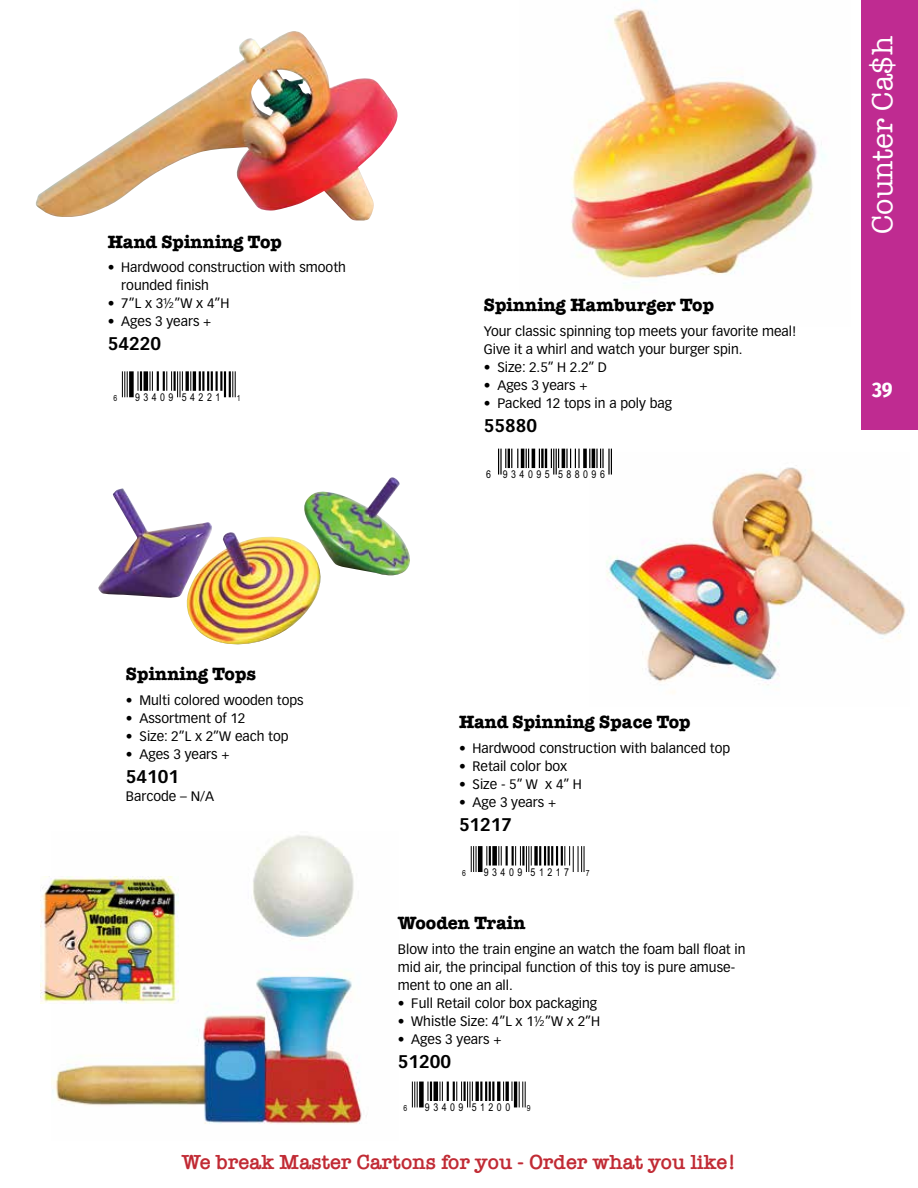
<style>
.page{position:relative;width:918px;height:1188px;background:#fff}
.page>*{position:absolute;margin:0;border:0;box-sizing:border-box;transform-origin:0 0}
.t1{font:30px "American Typewriter";color:#fff}
.t2{font:600 21px "American Typewriter";color:#c12a34}
.t3{font:700 21px "Fira Sans Condensed";color:#fff}
.t4{font:700 18px "American Typewriter ITC Pro";color:#000}
.t5{font:700 18px "Vectora LT Pro";color:#000}
.t6{font:13.5px/18px "Vectora LT Pro";color:#000}
.t7{font:10.8px "Arial Narrow";letter-spacing:.32em;color:#000}
.t8{font:8.4px "Arial Narrow";color:#000}
</style>
<div class="page">
<img style="left:571px;top:0;width:254px;height:279px">
<img style="left:36px;top:31px;width:362px;height:190px">
<img style="left:98px;top:477px;width:312px;height:168px">
<div style="left:861px;top:0;width:57px;height:429px;background:#bf2b91"></div>
<img style="left:589px;top:453px;width:317px;height:240px">
<svg style="left:498px;top:449px;width:1px;height:26px"></svg>
<hr style="left:500px;top:449px;width:2px;height:26px;background:#000">
<svg style="left:505px;top:449px;width:13px;height:19px"></svg>
<hr style="left:521px;top:449px;width:3px;height:19px;background:#000">
<svg style="left:526px;top:449px;width:3px;height:19px"></svg>
<hr style="left:532px;top:449px;width:3px;height:19px;background:#000">
<svg style="left:539px;top:449px;width:20px;height:26px"></svg>
<hr style="left:562px;top:449px;width:3px;height:19px;background:#000">
<svg style="left:566px;top:449px;width:14px;height:19px"></svg>
<svg style="left:583px;top:449px;width:4px;height:19px"></svg>
<svg style="left:589px;top:449px;width:1px;height:19px"></svg>
<hr style="left:592px;top:449px;width:3px;height:19px;background:#000">
<svg style="left:596px;top:449px;width:8px;height:19px"></svg>
<hr style="left:608px;top:449px;width:2px;height:26px;background:#000">
<svg style="left:611px;top:449px;width:1px;height:26px"></svg>
<img style="left:51px;top:835px;width:311px;height:289px">
<img style="left:40px;top:877px;width:139px;height:126px">
<svg style="left:412px;top:1082px;width:6px;height:25px"></svg>
<div style="left:419px;top:1082px;width:5px;height:25px;background:#000"></div>
<svg style="left:428px;top:1082px;width:4px;height:19px"></svg>
<hr style="left:434px;top:1082px;width:4px;height:19px;background:#000">
<svg style="left:440px;top:1082px;width:33px;height:25px"></svg>
<hr style="left:476px;top:1082px;width:3px;height:19px;background:#000">
<svg style="left:480px;top:1082px;width:14px;height:19px"></svg>
<hr style="left:497px;top:1082px;width:3px;height:19px;background:#000">
<svg style="left:503px;top:1082px;width:1px;height:19px"></svg>
<hr style="left:506px;top:1082px;width:3px;height:19px;background:#000">
<svg style="left:512px;top:1082px;width:1px;height:19px"></svg>
<hr style="left:514px;top:1082px;width:3px;height:25px;background:#000">
<svg style="left:519px;top:1082px;width:7px;height:25px"></svg>
<svg style="left:471px;top:846px;width:6px;height:26px"></svg>
<div style="left:478px;top:846px;width:5px;height:26px;background:#000"></div>
<svg style="left:486px;top:846px;width:1px;height:20px"></svg>
<hr style="left:489px;top:846px;width:2px;height:20px;background:#000">
<div style="left:492px;top:846px;width:5px;height:20px;background:#000"></div>
<svg style="left:498px;top:846px;width:4px;height:20px"></svg>
<hr style="left:506px;top:846px;width:2px;height:20px;background:#000">
<hr style="left:512px;top:846px;width:2px;height:20px;background:#000">
<svg style="left:515px;top:846px;width:17px;height:26px"></svg>
<svg style="left:534px;top:846px;width:4px;height:20px"></svg>
<hr style="left:539px;top:846px;width:2px;height:20px;background:#000">
<hr style="left:544px;top:846px;width:2px;height:20px;background:#000">
<hr style="left:548px;top:846px;width:2px;height:20px;background:#000">
<hr style="left:551px;top:846px;width:2px;height:20px;background:#000">
<hr style="left:556px;top:846px;width:2px;height:20px;background:#000">
<hr style="left:561px;top:846px;width:2px;height:20px;background:#000">
<svg style="left:564px;top:846px;width:21px;height:26px"></svg>
<svg style="left:122px;top:371px;width:6px;height:26px"></svg>
<div style="left:129px;top:371px;width:5px;height:26px;background:#000"></div>
<svg style="left:138px;top:371px;width:1px;height:20px"></svg>
<hr style="left:140px;top:371px;width:2px;height:20px;background:#000">
<hr style="left:144px;top:371px;width:4px;height:20px;background:#000">
<svg style="left:150px;top:371px;width:3px;height:20px"></svg>
<hr style="left:157px;top:371px;width:2px;height:20px;background:#000">
<hr style="left:163px;top:371px;width:2px;height:20px;background:#000">
<svg style="left:166px;top:371px;width:17px;height:26px"></svg>
<hr style="left:186px;top:371px;width:3px;height:20px;background:#000">
<svg style="left:190px;top:371px;width:1px;height:20px"></svg>
<hr style="left:193px;top:371px;width:3px;height:20px;background:#000">
<hr style="left:199px;top:371px;width:2px;height:20px;background:#000">
<hr style="left:202px;top:371px;width:2px;height:20px;background:#000">
<hr style="left:207px;top:371px;width:2px;height:20px;background:#000">
<hr style="left:211px;top:371px;width:2px;height:20px;background:#000">
<hr style="left:216px;top:371px;width:2px;height:20px;background:#000">
<hr style="left:220px;top:371px;width:2px;height:20px;background:#000">
<hr style="left:224px;top:371px;width:2px;height:26px;background:#000">
<hr style="left:229px;top:371px;width:2px;height:26px;background:#000">
<svg style="left:232px;top:371px;width:4px;height:26px"></svg>
<h1 class="t1" style="left:860px;top:234px;width:199px;rotate:-90deg">Counter Ca$h</h1>
<h3 class="t4" style="left:108px;top:230px;width:176px">Hand Spinning Top</h3>
<p class="t6" style="left:121px;top:259px;width:226px;text-indent:-14px">• Hardwood construction with smooth rounded finish</p>
<p class="t6" style="left:108px;top:295px;width:123px">• 7”L x 3½”W x 4”H</p>
<p class="t6" style="left:108px;top:313px;width:105px">• Ages 3 years +</p>
<h3 class="t5" style="left:108px;top:333px;width:55px">54220</h3>
<h3 class="t4" style="left:484px;top:294px;width:232px">Spinning Hamburger Top</h3>
<p class="t6" style="left:484px;top:322px;width:314px">Your classic spinning top meets your favorite meal!<br>Give it a whirl and watch your burger spin.</p>
<p class="t6" style="left:484px;top:358px;width:125px">• Size: 2.5” H 2.2” D</p>
<p class="t6" style="left:484px;top:376px;width:105px">• Ages 3 years +</p>
<p class="t6" style="left:484px;top:394px;width:190px">• Packed 12 tops in a poly bag</p>
<h3 class="t5" style="left:484px;top:415px;width:55px">55880</h3>
<p class="t7" style="left:486px;top:466px;width:120px">6 934095 588096</p>
<p class="t8" style="left:113px;top:392px;width:5px">6</p>
<p class="t7" style="left:135px;top:389px;width:87px">93409 54221</p>
<p class="t8" style="left:237px;top:392px;width:5px">1</p>
<h2 class="t3" style="left:872px;top:373px;width:22px">39</h2>
<h3 class="t4" style="left:126px;top:663px;width:132px">Spinning Tops</h3>
<p class="t6" style="left:126px;top:691px;width:179px">• Multi colored wooden tops</p>
<p class="t6" style="left:126px;top:709px;width:121px">• Assortment of 12</p>
<p class="t6" style="left:126px;top:727px;width:164px">• Size: 2”L x 2”W each top</p>
<p class="t6" style="left:126px;top:745px;width:105px">• Ages 3 years +</p>
<h3 class="t5" style="left:126px;top:766px;width:55px">54101</h3>
<p class="t6" style="left:126px;top:787px;width:90px">Barcode – N/A</p>
<h3 class="t4" style="left:459px;top:710px;width:233px">Hand Spinning Space Top</h3>
<p class="t6" style="left:459px;top:739px;width:273px">• Hardwood construction with balanced top</p>
<p class="t6" style="left:459px;top:757px;width:110px">• Retail color box</p>
<p class="t6" style="left:459px;top:775px;width:124px">• Size - 5” W x 4” H</p>
<p class="t6" style="left:459px;top:793px;width:99px">• Age 3 years +</p>
<h3 class="t5" style="left:459px;top:813px;width:55px">51217</h3>
<p class="t8" style="left:462px;top:867px;width:5px">6</p>
<p class="t7" style="left:484px;top:864px;width:87px">93409 51217</p>
<p class="t8" style="left:586px;top:867px;width:5px">7</p>
<h3 class="t4" style="left:398px;top:911px;width:129px">Wooden Train</h3>
<p class="t6" style="left:398px;top:940px;width:349px">Blow into the train engine an watch the foam ball float in mid air, the principal function of this toy is pure amuse&shy;ment to one an all.</p>
<p class="t6" style="left:398px;top:994px;width:201px">• Full Retail color box packaging</p>
<p class="t6" style="left:398px;top:1012px;width:204px">• Whistle Size: 4”L x 1½”W x 2”H</p>
<p class="t6" style="left:398px;top:1030px;width:105px">• Ages 3 years +</p>
<h3 class="t5" style="left:398px;top:1050px;width:55px">51200</h3>
<p class="t8" style="left:403px;top:1102px;width:5px">6</p>
<p class="t7" style="left:425px;top:1099px;width:87px">93409 51200</p>
<p class="t8" style="left:527px;top:1102px;width:5px">9</p>
<h2 class="t2" style="left:182px;top:1146px;width:556px">We break Master Cartons for you - Order what you like!</h2>
</div>
